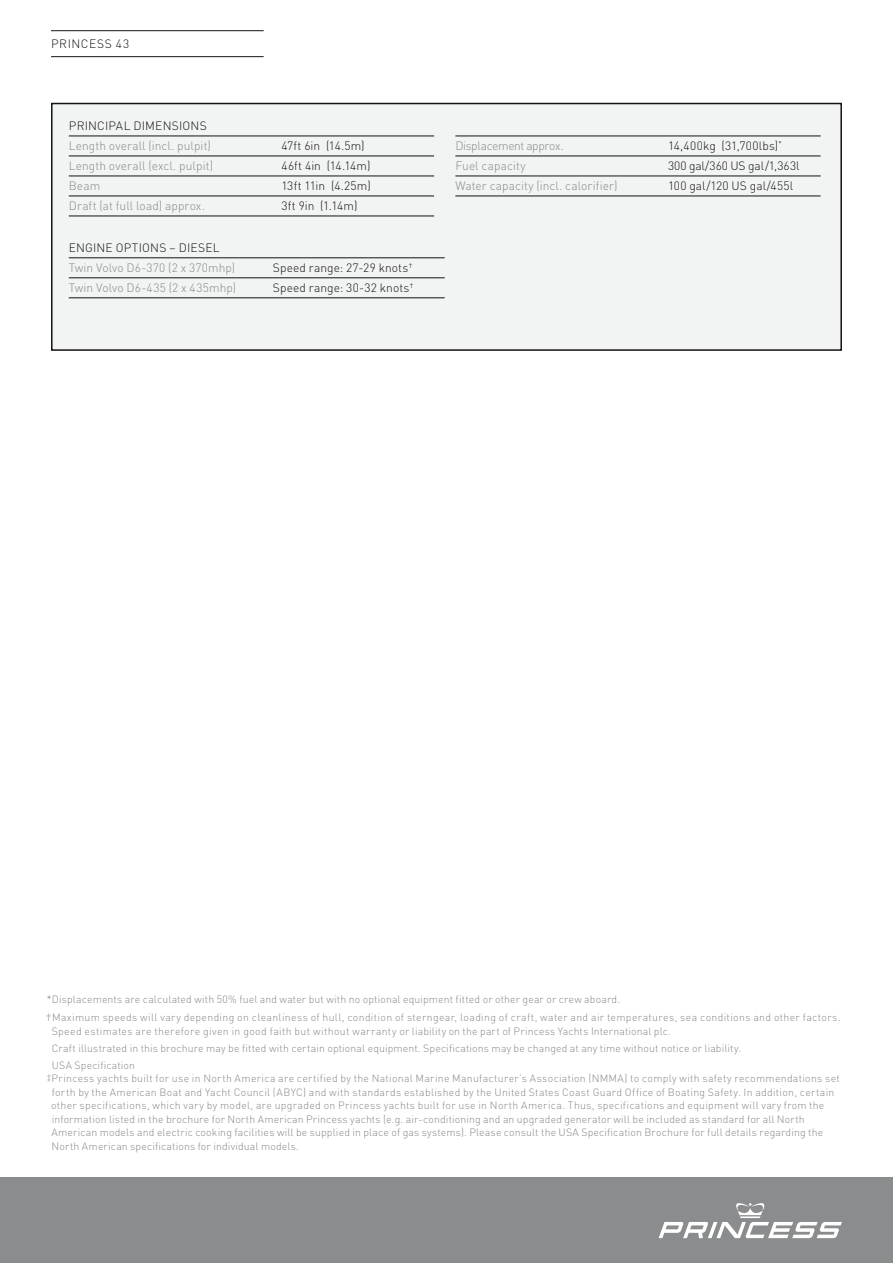
<style>
.page{position:relative;width:893px;height:1263px;background:#fff}
.page>*{position:absolute;margin:0;border:0;box-sizing:border-box;transform-origin:0 0}
.t1{font:300 12px "DIN";letter-spacing:.01em;color:#141314}
.t2{font:300 12px "DIN";letter-spacing:.005em;color:#868789}
.t3{font:300 12px "DIN";letter-spacing:-.03em;color:#868789}
.t4{font:300 12px "DIN";letter-spacing:.055em;color:#141314}
.t5{font:300 10.5px/17.7px "DIN";letter-spacing:.025em;color:#868789}
</style>
<div class="page">
<div style="left:0;top:1178px;width:893px;height:85px;background:#8a8c8d"></div>
<svg style="left:659px;top:1203px;width:183px;height:35px"></svg>
<hr style="left:51px;top:30px;width:213px;height:1px;background:#141314">
<hr style="left:51px;top:56px;width:213px;height:1px;background:#141314">
<div style="left:52px;top:104px;width:789px;height:246px;background:#f2f3f3"></div>
<div style="left:51px;top:103px;width:791px;height:248px;border:2px solid #141314"></div>
<hr style="left:69px;top:136px;width:365px;height:1px;background:#141314">
<hr style="left:69px;top:156px;width:365px;height:1px;background:#141314">
<hr style="left:69px;top:176px;width:365px;height:1px;background:#141314">
<hr style="left:69px;top:196px;width:365px;height:1px;background:#141314">
<hr style="left:69px;top:216px;width:365px;height:1px;background:#141314">
<hr style="left:455px;top:136px;width:366px;height:1px;background:#141314">
<hr style="left:455px;top:156px;width:366px;height:1px;background:#141314">
<hr style="left:455px;top:176px;width:366px;height:1px;background:#141314">
<hr style="left:455px;top:196px;width:366px;height:1px;background:#141314">
<hr style="left:69px;top:258px;width:376px;height:1px;background:#141314">
<hr style="left:69px;top:278px;width:376px;height:1px;background:#141314">
<hr style="left:69px;top:298px;width:376px;height:1px;background:#141314">
<p class="t4" style="left:51px;top:36px;width:80px">PRINCESS 43</p>
<p class="t1" style="left:69px;top:118px;width:140px">PRINCIPAL DIMENSIONS</p>
<p class="t2" style="left:69px;top:138px;width:144px">Length overall (incl. pulpit)</p>
<p class="t1" style="left:281px;top:138px;width:85px">47ft 6in (14.5m)</p>
<p class="t2" style="left:69px;top:158px;width:146px">Length overall (excl. pulpit)</p>
<p class="t1" style="left:281px;top:158px;width:91px">46ft 4in (14.14m)</p>
<p class="t2" style="left:69px;top:178px;width:33px">Beam</p>
<p class="t1" style="left:281px;top:178px;width:91px">13ft 11in (4.25m)</p>
<p class="t2" style="left:69px;top:198px;width:138px">Draft (at full load) approx.</p>
<p class="t1" style="left:281px;top:198px;width:78px">3ft 9in (1.14m)</p>
<p class="t1" style="left:69px;top:240px;width:152px">ENGINE OPTIONS – DIESEL</p>
<p class="t2" style="left:69px;top:260px;width:168px">Twin Volvo D6-370 (2 x 370mhp)</p>
<p class="t1" style="left:273px;top:260px;width:141px">Speed range: 27-29 knots<sup>†</sup></p>
<p class="t2" style="left:69px;top:280px;width:169px">Twin Volvo D6-435 (2 x 435mhp)</p>
<p class="t1" style="left:273px;top:280px;width:142px">Speed range: 30-32 knots<sup>†</sup></p>
<p class="t3" style="left:455px;top:138px;width:110px">Displacement approx.</p>
<p class="t1" style="left:668px;top:138px;width:115px">14,400kg (31,700lbs)<sup>*</sup></p>
<p class="t2" style="left:455px;top:158px;width:72px">Fuel capacity</p>
<p class="t1" style="left:668px;top:158px;width:133px">300 gal/360 US gal/1,363l</p>
<p class="t2" style="left:455px;top:178px;width:164px">Water capacity (incl. calorifier)</p>
<p class="t1" style="left:668px;top:178px;width:127px">100 gal/120 US gal/455l</p>
<p class="t5" style="left:45px;top:990px;width:797px">*Displacements are calculated with 50% fuel and water but with no optional equipment fitted or other gear or crew aboard.<br>†Maximum speeds will vary depending on cleanliness of hull, condition of sterngear, loading of craft, water and air temperatures, sea conditions and other factors.</p>
<p class="t5" style="left:52px;top:1022px;width:691px">Speed estimates are therefore given in good faith but without warranty or liability on the part of Princess Yachts International plc.<br>Craft illustrated in this brochure may be fitted with certain optional equipment. Specifications may be changed at any time without notice or liability.</p>
<p class="t5" style="left:52px;top:1056px;width:85px">USA Specification</p>
<p class="t5" style="left:46px;top:1069px;width:795px"><sup>‡</sup>Princess yachts built for use in North America are certified by the National Marine Manufacturer’s Association (NMMA) to comply with safety recommendations set</p>
<p class="t5" style="left:52px;top:1083px;width:784px">forth by the American Boat and Yacht Council (ABYC) and with standards established by the United States Coast Guard Office of Boating Safety. In addition, certain</p>
<p class="t5" style="left:51px;top:1096px;width:774px">other specifications, which vary by model, are upgraded on Princess yachts built for use in North America. Thus, specifications and equipment will vary from the</p>
<p class="t5" style="left:52px;top:1110px;width:754px">information listed in the brochure for North American Princess yachts (e.g. air-conditioning and an upgraded generator will be included as standard for all North</p>
<p class="t5" style="left:51px;top:1123px;width:773px">American models and electric cooking facilities will be supplied in place of gas systems). Please consult the USA Specification Brochure for full details regarding the</p>
<p class="t5" style="left:52px;top:1137px;width:249px">North American specifications for individual models.</p>
</div>
